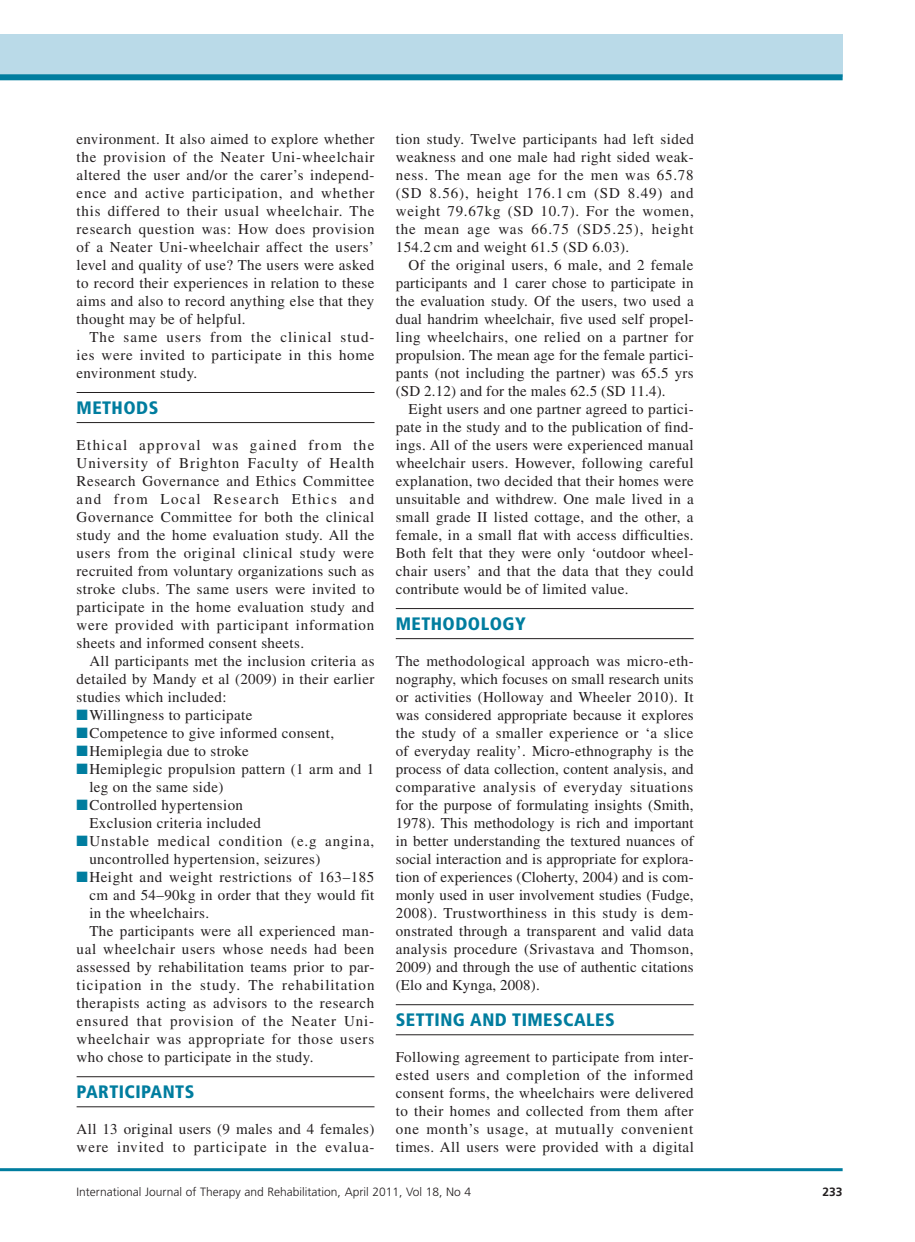
<style>
.page{position:relative;width:915px;height:1242px;background:#fff}
.page>*{position:absolute;margin:0;border:0;box-sizing:border-box;transform-origin:0 0}
.t1{font:900 condensed 18px "Frutiger LT Std";letter-spacing:.025em;color:#007d9f}
.t2{font:15px/18px "Times LT Std";letter-spacing:.025em;color:#231f20;text-align:justify}
.t3{font:15px "Times LT Std";letter-spacing:.065em;color:#231f20}
.t4{font:15px "Times LT Std";letter-spacing:.05em;color:#231f20}
.t5{font:15px "Times LT Std";letter-spacing:.045em;color:#231f20}
.t6{font:15px "Times LT Std";letter-spacing:.06em;color:#231f20}
.t7{font:300 12px "Frutiger LT Std";color:#231f20}
.t8{font:700 12px "Frutiger LT Std";color:#231f20}
.s1{color:#007d9f}
</style>
<div class="page">
<hr style="left:0;top:1168px;width:842px;height:3px;background:#007d9f">
<div style="left:0;top:34px;width:842px;height:43px;background:#badae8"></div>
<div style="left:0;top:74px;width:842px;height:6px;background:#007d9f"></div>
<hr style="left:77px;top:392px;width:297px;height:1px;background:#231f20">
<hr style="left:77px;top:422px;width:297px;height:1px;background:#231f20">
<hr style="left:77px;top:1076px;width:297px;height:1px;background:#231f20">
<hr style="left:77px;top:1106px;width:297px;height:1px;background:#231f20">
<hr style="left:395px;top:608px;width:298px;height:1px;background:#231f20">
<hr style="left:395px;top:638px;width:298px;height:1px;background:#231f20">
<hr style="left:395px;top:1004px;width:298px;height:1px;background:#231f20">
<hr style="left:395px;top:1034px;width:298px;height:1px;background:#231f20">
<p class="t2" style="left:77px;top:130px;width:299px">environment. It also aimed to explore whether the provision of the Neater Uni-wheelchair altered the user and/or the carer’s independ&shy;ence and active participation, and whether this differed to their usual wheelchair. The research question was: How does provision of a Neater Uni-wheelchair affect the users’ level and quality of use? The users were asked to record their experiences in relation to these aims and also to record anything else that they thought may be of helpful.</p>
<p class="t2" style="left:77px;top:328px;width:299px;text-indent:13px">The same users from the clinical stud&shy;ies were invited to participate in this home environment study.</p>
<p class="t1" style="left:77px;top:397px;width:83px">METHODS</p>
<p class="t2" style="left:77px;top:436px;width:299px">Ethical approval was gained from the University of Brighton Faculty of Health Research Governance and Ethics Committee and from Local Research Ethics and Governance Committee for both the clinical study and the home evaluation study. All the users from the original clinical study were recruited from voluntary organizations such as stroke clubs. The same users were invited to participate in the home evaluation study and were provided with participant information sheets and informed consent sheets.</p>
<p class="t2" style="left:77px;top:652px;width:299px;text-indent:13px">All participants met the inclusion criteria as detailed by Mandy et al (2009) in their earlier studies which included:</p>
<p class="t2" style="left:77px;top:706px;width:177px"><span class="s1">■</span>Willingness to participate</p>
<p class="t2" style="left:77px;top:724px;width:259px"><span class="s1">■</span>Competence to give informed consent,</p>
<p class="t2" style="left:77px;top:742px;width:174px"><span class="s1">■</span>Hemiplegia due to stroke</p>
<p class="t2" style="left:89px;top:760px;width:286px;text-indent:-13px"><span class="s1">■</span>Hemiplegic propulsion pattern (1 arm and 1 leg on the same side)</p>
<p class="t2" style="left:89px;top:796px;width:173px;text-indent:-13px"><span class="s1">■</span>Controlled hypertension<br>Exclusion criteria included</p>
<p class="t2" style="left:89px;top:832px;width:286px;text-indent:-13px"><span class="s1">■</span>Unstable medical condition (e.g angina, uncontrolled hypertension, seizures)</p>
<p class="t2" style="left:77px;top:868px;width:299px"><span class="s1">■</span>Height and weight restrictions of 163–185</p>
<p class="t2" style="left:89px;top:886px;width:286px">cm and 54–90kg in order that they would fit</p>
<p class="t2" style="left:89px;top:904px;width:121px">in the wheelchairs.</p>
<p class="t2" style="left:89px;top:922px;width:286px">The participants were all experienced man-</p>
<p class="t5" style="left:77px;top:941px;width:299px">ual wheelchair users whose needs had been</p>
<p class="t2" style="left:77px;top:958px;width:299px">assessed by rehabilitation teams prior to par-</p>
<p class="t3" style="left:77px;top:977px;width:299px">ticipation in the study. The rehabilitation</p>
<p class="t2" style="left:77px;top:994px;width:299px">therapists acting as advisors to the research</p>
<p class="t6" style="left:77px;top:1013px;width:299px">ensured that provision of the Neater Uni-</p>
<p class="t4" style="left:77px;top:1031px;width:299px">wheelchair was appropriate for those users</p>
<p class="t2" style="left:77px;top:1048px;width:238px">who chose to participate in the study.</p>
<p class="t1" style="left:77px;top:1081px;width:119px">PARTICIPANTS</p>
<p class="t2" style="left:77px;top:1120px;width:299px">All 13 original users (9 males and 4 females) were invited to participate in the evalua-</p>
<p class="t2" style="left:395px;top:130px;width:299px">tion study. Twelve participants had left sided weakness and one male had right sided weak&shy;ness. The mean age for the men was 65.78 (SD 8.56), height 176.1 cm (SD 8.49) and weight 79.67kg (SD 10.7). For the women, the mean age was 66.75 (SD5.25), height 154.2 cm and weight 61.5 (SD 6.03).</p>
<p class="t2" style="left:395px;top:256px;width:299px;text-indent:13px">Of the original users, 6 male, and 2 female participants and 1 carer chose to participate in the evaluation study. Of the users, two used a dual handrim wheelchair, five used self propel&shy;ling wheelchairs, one relied on a partner for propulsion. The mean age for the female partici&shy;pants (not including the partner) was 65.5 yrs (SD 2.12) and for the males 62.5 (SD 11.4).</p>
<p class="t2" style="left:395px;top:400px;width:299px;text-indent:13px">Eight users and one partner agreed to partici&shy;pate in the study and to the publication of find&shy;ings. All of the users were experienced manual wheelchair users. However, following careful explanation, two decided that their homes were unsuitable and withdrew. One male lived in a small grade II listed cottage, and the other, a female, in a small flat with access difficulties.<br>Both felt that they were only ‘outdoor wheel&shy;chair users’ and that the data that they could contribute would be of limited value.</p>
<p class="t1" style="left:395px;top:613px;width:131px">METHODOLOGY</p>
<p class="t2" style="left:395px;top:652px;width:299px">The methodological approach was micro-eth&shy;nography, which focuses on small research units or activities (Holloway and Wheeler 2010). It was considered appropriate because it explores the study of a smaller experience or ‘a slice of everyday reality’. Micro-ethnography is the process of data collection, content analysis, and comparative analysis of everyday situations for the purpose of formulating insights (Smith, 1978). This methodology is rich and important in better understanding the textured nuances of social interaction and is appropriate for explora&shy;tion of experiences (Cloherty, 2004) and is com&shy;monly used in user involvement studies (Fudge, 2008). Trustworthiness in this study is dem&shy;onstrated through a transparent and valid data analysis procedure (Srivastava and Thomson, 2009) and through the use of authentic citations (Elo and Kynga, 2008).</p>
<p class="t1" style="left:395px;top:1009px;width:220px">SETTING AND TIMESCALES</p>
<p class="t2" style="left:395px;top:1048px;width:299px">Following agreement to participate from inter&shy;ested users and completion of the informed consent forms, the wheelchairs were delivered to their homes and collected from them after one month’s usage, at mutually convenient times. All users were provided with a digital</p>
<p class="t7" style="left:77px;top:1184px;width:396px">International Journal of Therapy and Rehabilitation, April 2011, Vol 18, No 4</p>
<p class="t8" style="left:822px;top:1184px;width:22px">233</p>
</div>
